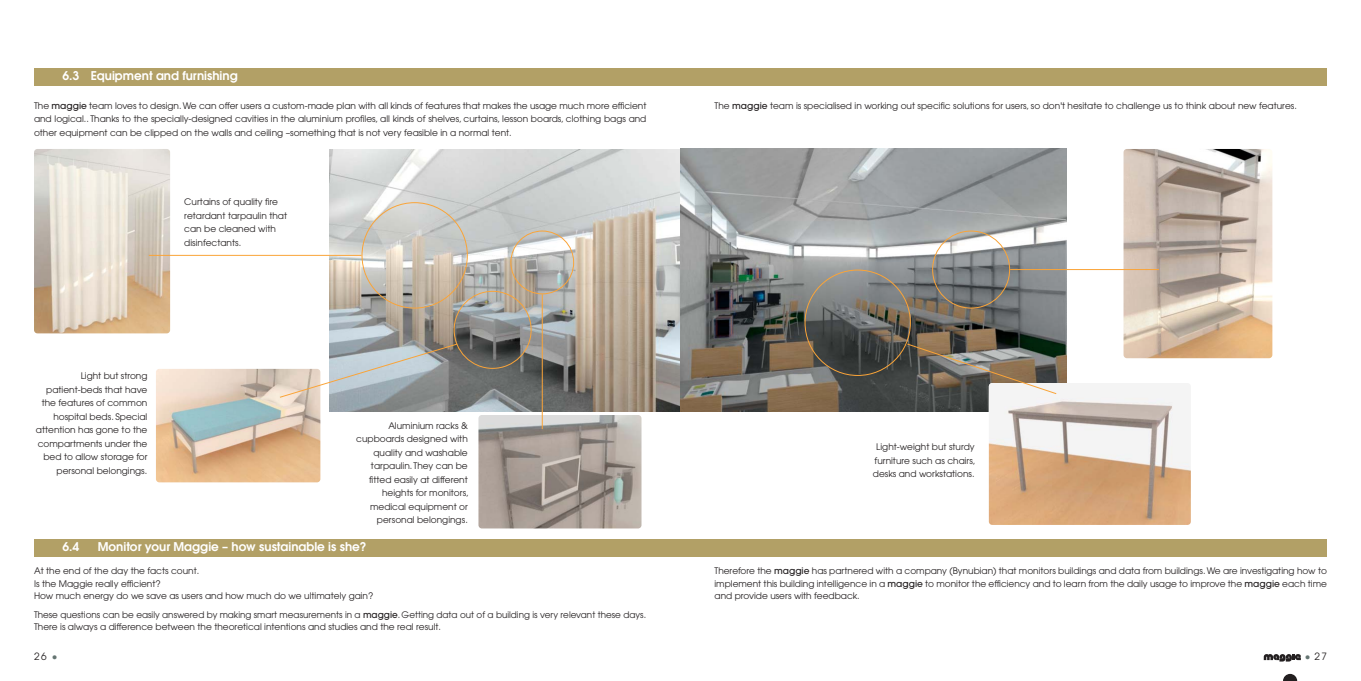
<style>
.page{position:relative;width:1361px;height:681px;background:#fff}
.page>*{position:absolute;margin:0;border:0;box-sizing:border-box;transform-origin:0 0}
.t1{font:600 12px "Avant Garde";color:#fff}
.t2{font:10px "Avant Garde";color:#231f20}
.t3{font:9px/13.5px "Avant Garde";color:#231f20}
.s1{font-weight:500}
.s2{font-family:"Universal Newswith Comm Pi";font-size:8px;color:#657572}
</style>
<div class="page">
<svg style="left:1263px;top:654px;width:38px;height:7px"></svg>
<svg style="left:1283px;top:673px;width:14px;height:7px"></svg>
<div style="left:34px;top:68px;width:1293px;height:17px;background:#b2a066"></div>
<div style="left:34px;top:539px;width:1293px;height:17px;background:#b2a066"></div>
<img style="left:330px;top:149px;width:736px;height:262px">
<img style="left:34px;top:149px;width:136px;height:184px;border-radius:3px">
<img style="left:156px;top:369px;width:164px;height:113px;border-radius:3px">
<img style="left:478px;top:415px;width:163px;height:113px;border-radius:3px">
<img style="left:1123px;top:149px;width:149px;height:209px;border-radius:3px">
<img style="left:989px;top:383px;width:202px;height:141px;border-radius:3px">
<hr style="left:542px;top:294px;width:1px;height:135px;background:#faa438">
<hr style="left:149px;top:255px;width:212px;height:1px;background:#faa438">
<svg style="left:279px;top:202px;width:295px;height:196px"></svg>
<hr style="left:1010px;top:269px;width:149px;height:1px;background:#faa438">
<svg style="left:804px;top:230px;width:253px;height:165px;background:#7f7e79"></svg>
<h1 class="t1" style="left:62px;top:71px;width:177px">6.3 Equipment and furnishing</h1>
<p class="t3" style="left:34px;top:99px;width:614px;text-align:justify">The <span class="s1">maggie</span> team loves to design. We can offer users a custom-made plan with all kinds of features that makes the usage much more efficient and logical.. Thanks to the specially-designed cavities in the aluminium profiles, all kinds of shelves, curtains, lesson boards, clothing bags and other equipment can be clipped on the walls and ceiling –something that is not very feasible in a normal tent.</p>
<p class="t3" style="left:184px;top:196px;width:104px">Curtains of quality fire retardant tarpaulin that can be cleaned with disinfectants.</p>
<p class="t3" style="left:36px;top:369px;width:113px;text-align:right">Light but strong patient-beds that have the features of common hospital beds. Special attention has gone to the compartments under the bed to allow storage for personal belongings.</p>
<p class="t3" style="left:356px;top:419px;width:114px;text-align:right">Aluminium racks &amp; cupboards designed with quality and washable tarpaulin. They can be fitted easily at different heights for monitors, medical equipment or personal belongings.</p>
<h1 class="t1" style="left:62px;top:541px;width:18px">6.4</h1>
<h1 class="t1" style="left:98px;top:541px;width:270px">Monitor your Maggie – how sustainable is she?</h1>
<p class="t3" style="left:34px;top:565px;width:341px;line-height:12.4px">At the end of the day the facts count.<br>Is the Maggie really efficient?<br>How much energy do we save as users and how much do we ultimately gain?</p>
<p class="t3" style="left:34px;top:609px;width:614px;line-height:12.4px">These questions can be easily answered by making smart measurements in a <span class="s1">maggie</span>. Getting data out of a building is very relevant these days.<br>There is always a difference between the theoretical intentions and studies and the real result.</p>
<p class="t3" style="left:714px;top:99px;width:584px">The <span class="s1">maggie</span> team is specialised in working out specific solutions for users, so don't hesitate to challenge us to think about new features.</p>
<p class="t3" style="left:873px;top:440px;width:104px;text-align:center">Light-weight but sturdy furniture such as chairs, desks and workstations.</p>
<p class="t3" style="left:714px;top:565px;width:614px;line-height:12.4px;text-align:justify">Therefore the <span class="s1">maggie</span> has partnered with a company (Bynubian) that monitors buildings and data from buildings. We are investigating how to implement this building intelligence in a <span class="s1">maggie</span> to monitor the efficiency and to learn from the daily usage to improve the <span class="s1">maggie</span> each time and provide users with feedback.</p>
<p class="t2" style="left:34px;top:652px;width:24px">26 <span class="s2">●</span></p>
<p class="t2" style="left:1305px;top:652px;width:23px"><span class="s2">●</span> 27</p>
</div>
